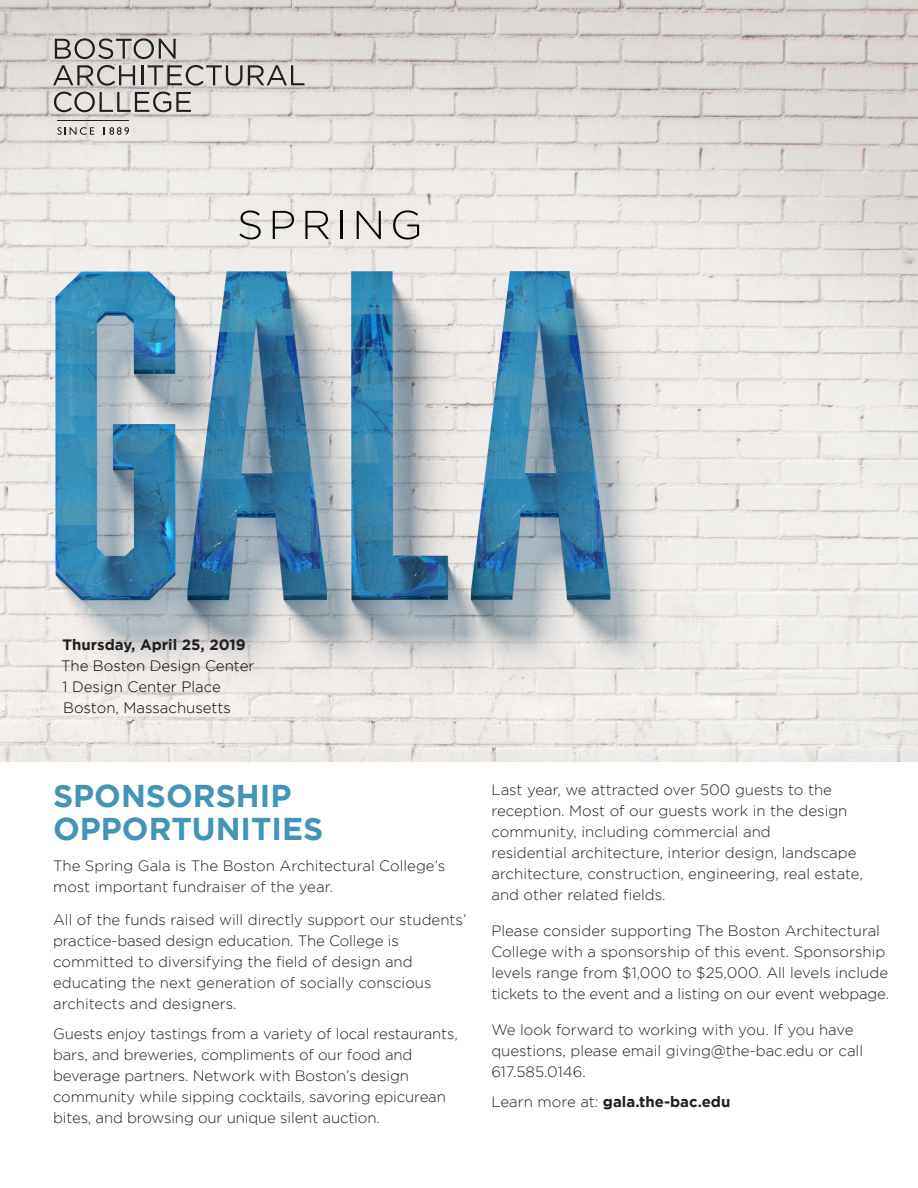
<style>
.page{position:relative;width:918px;height:1188px;background:#fff}
.page>*{position:absolute;margin:0;border:0;box-sizing:border-box;transform-origin:0 0}
.t1{font:700 31.5px/33px "Gotham";color:#4494b7}
.t2{font:300 15px/21px "Gotham";color:#231f20}
.t3{font:300 15px/21px "Gotham";color:#040503}
.t4{font:700 15px "Gotham";color:#231f20}
.s1{font-weight:300}
</style>
<div class="page">
<img style="left:0;top:0;width:918px;height:761px">
<svg style="left:55px;top:38px;width:121px;height:21px;background:#aaa6a4"></svg>
<svg style="left:53px;top:65px;width:82px;height:21px;background:#afaba9"></svg>
<hr style="left:141px;top:65px;width:2px;height:20px;background:#231f20">
<svg style="left:148px;top:65px;width:94px;height:21px;background:#b6b2b0"></svg>
<svg style="left:248px;top:65px;width:56px;height:20px"></svg>
<svg style="left:54px;top:92px;width:137px;height:20px;background:#b2afad"></svg>
<svg style="left:58px;top:127px;width:36px;height:8px"></svg>
<svg style="left:104px;top:127px;width:25px;height:8px"></svg>
<hr style="left:57px;top:120px;width:72px;height:1px;background:#231f20">
<svg style="left:239px;top:211px;width:22px;height:28px"></svg>
<svg style="left:273px;top:211px;width:21px;height:28px"></svg>
<svg style="left:305px;top:211px;width:24px;height:28px"></svg>
<hr style="left:341px;top:211px;width:2px;height:28px;background:#030303">
<svg style="left:357px;top:211px;width:24px;height:28px"></svg>
<svg style="left:393px;top:210px;width:26px;height:30px"></svg>
<p class="t4" style="left:63px;top:636px;width:185px">Thursday, April 25, 2019</p>
<p class="t3" style="left:61px;top:655px;width:195px">The Boston Design Center<br>1 Design Center Place<br>Boston, Massachusetts</p>
<h1 class="t1" style="left:53px;top:779px;width:272px">SPONSORSHIP<br>OPPORTUNITIES</h1>
<p class="t2" style="left:53px;top:855px;width:394px">The Spring Gala is The Boston Architectural College’s most important fundraiser of the year.</p>
<p class="t2" style="left:53px;top:909px;width:415px">All of the funds raised will directly support our students’ practice-based design education. The College is committed to diversifying the field of design and educating the next generation of socially conscious architects and designers.</p>
<p class="t2" style="left:53px;top:1023px;width:406px">Guests enjoy tastings from a variety of local restaurants, bars, and breweries, compliments of our food and beverage partners. Network with Boston’s design community while sipping cocktails, savoring epicurean bites, and browsing our unique silent auction.</p>
<p class="t2" style="left:491px;top:779px;width:373px">Last year, we attracted over 500 guests to the reception. Most of our guests work in the design community, including commercial and<br>residential architecture, interior design, landscape architecture, construction, engineering, real estate, and other related fields.</p>
<p class="t2" style="left:491px;top:920px;width:399px">Please consider supporting The Boston Architectural College with a sponsorship of this event. Sponsorship levels range from $1,000 to $25,000. All levels include tickets to the event and a listing on our event webpage.</p>
<p class="t2" style="left:491px;top:1019px;width:373px">We look forward to working with you. If you have questions, please email giving@the-bac.edu or call<br>617.585.0146.</p>
<p class="t4" style="left:491px;top:1093px;width:241px"><span class="s1">Learn more at:</span> gala.the-bac.edu</p>
</div>
